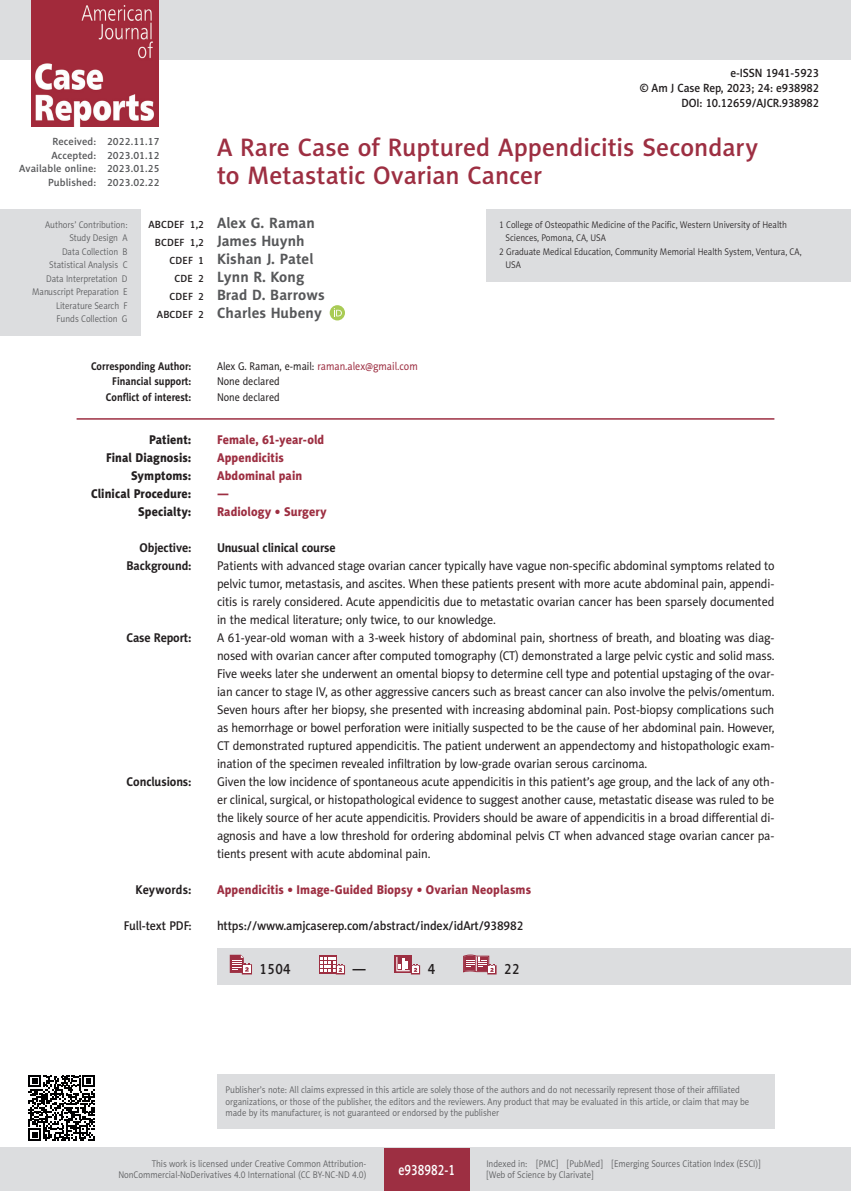
<style>
.page{position:relative;width:851px;height:1191px;background:#fff}
.page>*{position:absolute;margin:0;border:0;box-sizing:border-box;transform-origin:0 0}
.AJCR_Tytul{font:25.5px/28.5px "Naomi Sans EFN Medium";color:#9d2f42}
.AJCR_Autorzy{font:700 15px "Naomi Sans EFN";letter-spacing:.01em;color:#57585a}
.AJCR_e-PAGINA{font:15px "Naomi Sans EFN Medium";color:#fff;scale:.8 1}
.AJCR_dane{font:15px "Naomi Sans EFN Medium";letter-spacing:.03em;color:#231f20;scale:.9 1}
.AJCR_Summary_body{font:12.75px/18px "Naomi Sans EFN";letter-spacing:-.01em;color:#231f20;text-align:justify;scale:.95 1}
.AJCR_keywords{font:12.75px "Naomi Sans EFN Heavy";letter-spacing:.005em;color:#9d2f42;scale:.95 1}
.AJCR_full_text_pdf{font:12.75px "Naomi Sans EFN Medium";letter-spacing:-.01em;color:#231f20;scale:.95 1}
.AJCR_Summary_body-2{font:700 12.75px "Naomi Sans EFN";letter-spacing:-.01em;color:#231f20;scale:.95 1}
.AJCR_keywords-2{font:12.75px "Naomi Sans EFN Heavy";letter-spacing:.005em;color:#231f20;scale:.95 1}
.AJCR_keywords-3{font:700 12.75px "Naomi Sans EFN";letter-spacing:.005em;color:#231f20;scale:.95 1}
.AJCR_full_text_pdf-2{font:12px "Naomi Sans EFN Medium";letter-spacing:-.01em;color:#231f20;scale:.95 1}
.AJCR_Adres{font:700 11.25px "Naomi Sans EFN";color:#231f20;scale:.9 1}
.AJCR_Adres-2{font:11.25px "Naomi Sans EFN";color:#9d2f42;scale:.9 1}
.AJCR_Adres-3{font:11.25px "Naomi Sans EFN";color:#231f20;scale:.9 1}
.t1{font:10.5px "Naomi Sans EFN Medium";letter-spacing:.01em;color:#57585a}
.AJCR_pagina_indeksy{font:9.75px/11.2px "Naomi Sans EFN Light";color:#57585a;scale:.9 1}
.AJCR_Afiliacja{font:9.75px/13.5px "Naomi Sans EFN Light";color:#231f20;scale:.9 1}
.s1{font-family:"Naomi Sans EFN Medium";font-weight:400;font-size:10.5px;color:#231f20}
.s2{color:#231f20}
</style>
<div class="page">
<div style="left:217px;top:948px;width:633px;height:36px;background:#dcdddf"></div>
<svg style="left:230px;top:954px;width:22px;height:20px"></svg>
<div style="left:319px;top:955px;width:17px;height:18px;background:#9d2f42"></div>
<svg style="left:320px;top:956px;width:25px;height:18px"></svg>
<div style="left:394px;top:955px;width:18px;height:18px;background:#9d2f42"></div>
<svg style="left:396px;top:957px;width:24px;height:17px"></svg>
<svg style="left:463px;top:954px;width:33px;height:20px"></svg>
<hr style="left:77px;top:418px;width:697px;height:2px;background:#9d2f42">
<svg style="left:329px;top:305px;width:16px;height:15px"></svg>
<svg style="left:334px;top:308px;width:8px;height:8px"></svg>
<div style="left:0;top:210px;width:140px;height:126px;background:#dcdddf"></div>
<div style="left:486px;top:210px;width:364px;height:72px;background:#dcdddf"></div>
<svg style="left:28px;top:1075px;width:67px;height:66px"></svg>
<div style="left:217px;top:1074px;width:557px;height:54px;background:#dcdddf"></div>
<div style="left:0;top:0;width:850px;height:60px;background:#dcdddf"></div>
<img style="left:32px;top:0;width:127px;height:127px">
<div style="left:0;top:1148px;width:850px;height:43px;background:#dcdddf"></div>
<div style="left:384px;top:1147px;width:85px;height:43px;background:#9d2f42"></div>
<p class="AJCR_full_text_pdf-2" style="left:730px;top:66px;width:95px">e-ISSN 1941-5923</p>
<p class="AJCR_full_text_pdf-2" style="left:639px;top:81px;width:190px">© Am J Case Rep, 2023; 24: e938982</p>
<p class="AJCR_full_text_pdf-2" style="left:681px;top:96px;width:146px">DOI: 10.12659/AJCR.938982</p>
<p class="AJCR_Tytul" style="left:217px;top:133px;width:542px">A Rare Case of Ruptured Appendicitis Secondary to Metastatic Ovarian Cancer</p>
<p class="AJCR_Autorzy" style="left:148px;top:214px;width:168px"><span class="s1">ABCDEF 1,2</span> Alex G. Raman</p>
<p class="AJCR_Autorzy" style="left:155px;top:232px;width:151px"><span class="s1">BCDEF 1,2</span> James Huynh</p>
<p class="AJCR_Autorzy" style="left:170px;top:250px;width:145px"><span class="s1">CDEF 1</span> Kishan J. Patel</p>
<p class="AJCR_Autorzy" style="left:174px;top:268px;width:131px"><span class="s1">CDE 2</span> Lynn R. Kong</p>
<p class="AJCR_Autorzy" style="left:170px;top:286px;width:157px"><span class="s1">CDEF 2</span> Brad D. Barrows</p>
<p class="AJCR_Autorzy" style="left:157px;top:304px;width:166px"><span class="s1">ABCDEF 2</span> Charles Hubeny</p>
<p class="t1" style="left:52px;top:136px;width:109px">Received: 2022.11.17</p>
<p class="t1" style="left:51px;top:149px;width:110px">Accepted: 2023.01.12</p>
<p class="t1" style="left:19px;top:163px;width:142px">Available online: 2023.01.25</p>
<p class="t1" style="left:48px;top:176px;width:113px">Published: 2023.02.22</p>
<p class="AJCR_pagina_indeksy" style="left:45px;top:219px;width:93px">Authors’ Contribution:</p>
<p class="AJCR_pagina_indeksy" style="left:69px;top:232px;width:66px">Study Design A</p>
<p class="AJCR_pagina_indeksy" style="left:62px;top:246px;width:74px">Data Collection B</p>
<p class="AJCR_pagina_indeksy" style="left:49px;top:259px;width:89px">Statistical Analysis C</p>
<p class="AJCR_pagina_indeksy" style="left:46px;top:273px;width:92px">Data Interpretation D</p>
<p class="AJCR_pagina_indeksy" style="left:32px;top:286px;width:107px">Manuscript Preparation E</p>
<p class="AJCR_pagina_indeksy" style="left:56px;top:300px;width:81px">Literature Search F</p>
<p class="AJCR_pagina_indeksy" style="left:57px;top:313px;width:80px">Funds Collection G</p>
<p class="AJCR_Afiliacja" style="left:505px;top:218px;width:314px;text-indent:-6px">1 College of Osteopathic Medicine of the Pacific, Western University of Health<br>Sciences, Pomona, CA, USA</p>
<p class="AJCR_Afiliacja" style="left:505px;top:245px;width:330px;text-indent:-6px">2 Graduate Medical Education, Community Memorial Health System, Ventura, CA,<br>USA</p>
<p class="AJCR_Adres" style="left:91px;top:359px;width:113px">Corresponding Author:</p>
<p class="AJCR_Adres-2" style="left:217px;top:359px;width:224px"><span class="s2">Alex G. Raman, e-mail:</span> raman.alex@gmail.com</p>
<p class="AJCR_Adres" style="left:112px;top:375px;width:89px">Financial support:</p>
<p class="AJCR_Adres-3" style="left:217px;top:375px;width:71px">None declared</p>
<p class="AJCR_Adres" style="left:106px;top:391px;width:97px">Conflict of interest:</p>
<p class="AJCR_Adres-3" style="left:217px;top:391px;width:71px">None declared</p>
<p class="AJCR_keywords-2" style="left:149px;top:432px;width:46px">Patient:</p>
<p class="AJCR_keywords" style="left:217px;top:432px;width:114px">Female, 61-year-old</p>
<p class="AJCR_keywords-2" style="left:106px;top:450px;width:91px">Final Diagnosis:</p>
<p class="AJCR_keywords" style="left:217px;top:450px;width:72px">Appendicitis</p>
<p class="AJCR_keywords-2" style="left:131px;top:468px;width:65px">Symptoms:</p>
<p class="AJCR_keywords" style="left:217px;top:468px;width:91px">Abdominal pain</p>
<p class="AJCR_keywords-2" style="left:91px;top:486px;width:107px">Clinical Procedure:</p>
<p class="AJCR_keywords" style="left:217px;top:486px;width:14px">—</p>
<p class="AJCR_keywords-2" style="left:138px;top:504px;width:58px">Specialty:</p>
<p class="AJCR_keywords" style="left:217px;top:504px;width:117px">Radiology • Surgery</p>
<p class="AJCR_Summary_body-2" style="left:139px;top:540px;width:56px">Objective:</p>
<p class="AJCR_Summary_body-2" style="left:217px;top:540px;width:126px">Unusual clinical course</p>
<p class="AJCR_Summary_body-2" style="left:126px;top:558px;width:70px">Background:</p>
<p class="AJCR_Summary_body" style="left:217px;top:557px;width:588px">Patients with advanced stage ovarian cancer typically have vague non-specific abdominal symptoms related to pelvic tumor, metastasis, and ascites. When these patients present with more acute abdominal pain, appendi&shy;citis is rarely considered. Acute appendicitis due to metastatic ovarian cancer has been sparsely documented in the medical literature; only twice, to our knowledge.</p>
<p class="AJCR_Summary_body-2" style="left:126px;top:630px;width:70px">Case Report:</p>
<p class="AJCR_Summary_body" style="left:217px;top:629px;width:588px">A 61-year-old woman with a 3-week history of abdominal pain, shortness of breath, and bloating was diag&shy;nosed with ovarian cancer after computed tomography (CT) demonstrated a large pelvic cystic and solid mass.<br>Five weeks later she underwent an omental biopsy to determine cell type and potential upstaging of the ovar&shy;ian cancer to stage IV, as other aggressive cancers such as breast cancer can also involve the pelvis/omentum.<br>Seven hours after her biopsy, she presented with increasing abdominal pain. Post-biopsy complications such as hemorrhage or bowel perforation were initially suspected to be the cause of her abdominal pain. However, CT demonstrated ruptured appendicitis. The patient underwent an appendectomy and histopathologic exam&shy;ination of the specimen revealed infiltration by low-grade ovarian serous carcinoma.</p>
<p class="AJCR_Summary_body-2" style="left:127px;top:774px;width:70px">Conclusions:</p>
<p class="AJCR_Summary_body" style="left:217px;top:773px;width:588px">Given the low incidence of spontaneous acute appendicitis in this patient’s age group, and the lack of any oth&shy;er clinical, surgical, or histopathological evidence to suggest another cause, metastatic disease was ruled to be the likely source of her acute appendicitis. Providers should be aware of appendicitis in a broad differential di&shy;agnosis and have a low threshold for ordering abdominal pelvis CT when advanced stage ovarian cancer pa&shy;tients present with acute abdominal pain.</p>
<p class="AJCR_keywords-3" style="left:135px;top:882px;width:60px">Keywords:</p>
<p class="AJCR_keywords" style="left:217px;top:882px;width:332px">Appendicitis • Image-Guided Biopsy • Ovarian Neoplasms</p>
<p class="AJCR_full_text_pdf" style="left:124px;top:918px;width:73px">Full-text PDF:</p>
<p class="AJCR_full_text_pdf" style="left:217px;top:918px;width:324px">https://www.amjcaserep.com/abstract/index/idArt/938982</p>
<p class="AJCR_dane" style="left:259px;top:960px;width:36px">1504</p>
<p class="AJCR_dane" style="left:352px;top:960px;width:16px">—</p>
<p class="AJCR_dane" style="left:427px;top:960px;width:10px">4</p>
<p class="AJCR_dane" style="left:504px;top:960px;width:19px">22</p>
<p class="AJCR_pagina_indeksy" style="left:225px;top:1084px;width:583px">Publisher’s note: All claims expressed in this article are solely those of the authors and do not necessarily represent those of their affiliated organizations, or those of the publisher, the editors and the reviewers. Any product that may be evaluated in this article, or claim that may be made by its manufacturer, is not guaranteed or endorsed by the publisher</p>
<p class="AJCR_pagina_indeksy" style="left:118px;top:1158px;width:277px;text-align:right">This work is licensed under Creative Common Attribution-<br>NonCommercial-NoDerivatives 4.0 International (CC BY-NC-ND 4.0)</p>
<p class="AJCR_e-PAGINA" style="left:398px;top:1160px;width:72px">e938982-1</p>
<p class="AJCR_pagina_indeksy" style="left:486px;top:1158px;width:306px">Indexed in: [PMC] [PubMed] [Emerging Sources Citation Index (ESCI)] [Web of Science by Clarivate]</p>
</div>
